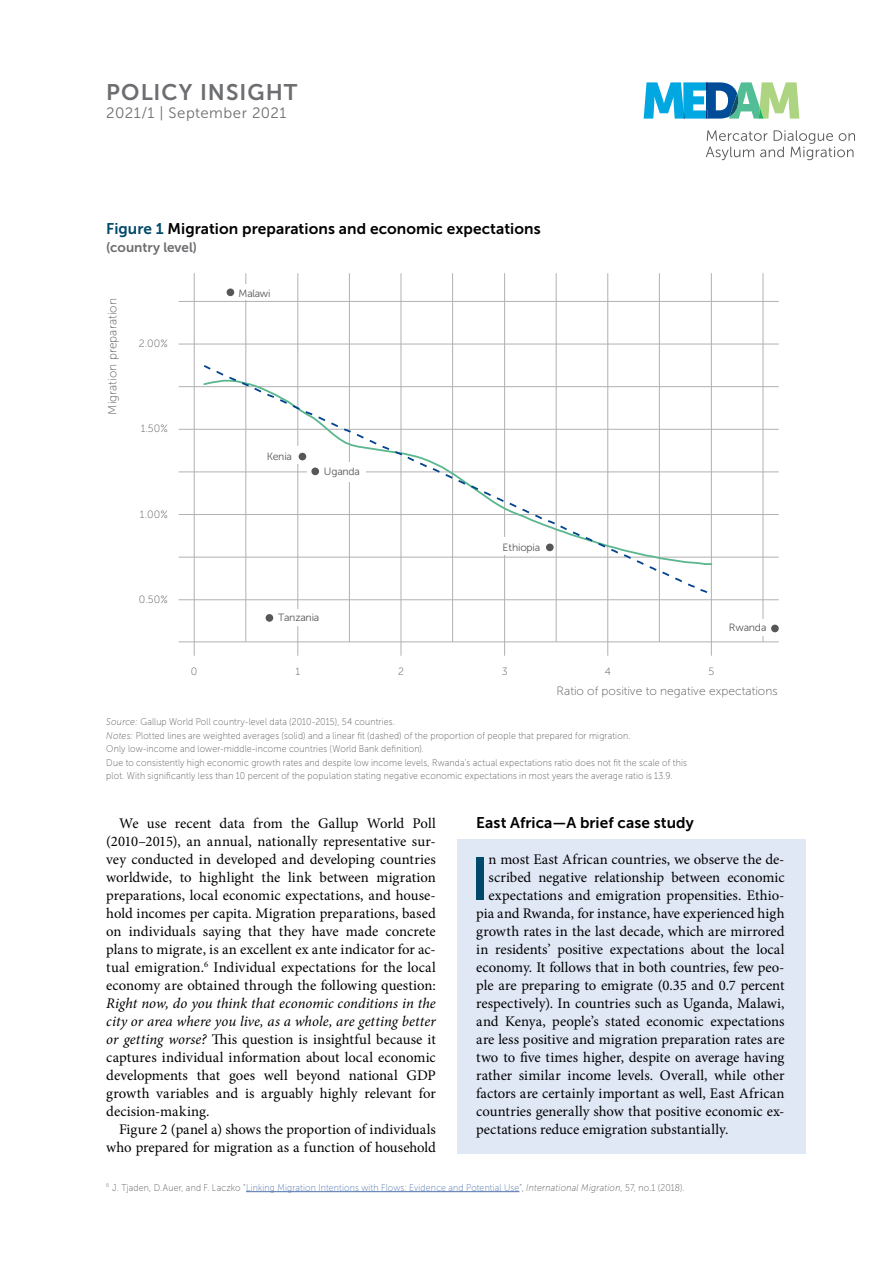
<style>
.page{position:relative;width:893px;height:1263px;background:#fff}
.page>*{position:absolute;margin:0;border:0;box-sizing:border-box;transform-origin:0 0}
.t1{font:600 60px "Museo Sans";color:#00496b}
.t2{font:600 22.5px "Museo Sans";letter-spacing:.045em;color:#6d6e71}
.t3{font:600 15.45px "Museo Sans";letter-spacing:.005em;color:#000}
.t4{font:15px "Museo Sans";letter-spacing:.035em;color:#6d6e71}
.t5{font:14.7px/18px "Minion Pro";color:#000;text-align:justify}
.t6{font:600 13.5px "Museo Sans";letter-spacing:-.005em;color:#6d6e71}
.t7{font:300 12px "Museo Sans";letter-spacing:.005em;color:#575756}
.t8{font:10.5px "Museo Sans";letter-spacing:-.015em;color:#575756}
.t9{font:300 10.5px "Museo Sans";letter-spacing:.005em;color:#575756}
.t10{font:300 9.75px/13.5px "Museo Sans";letter-spacing:.02em;color:#58595b;scale:.9 1}
.t11{font:300 9.75px "Museo Sans";letter-spacing:.02em;color:#4f73ad;scale:.9 1}
.s1{color:#00496b}
.s2{font-style:italic}
.s3{color:#58595b}
.s4{font-style:italic;color:#58595b}
</style>
<div class="page">
<svg style="left:706px;top:130px;width:149px;height:30px"></svg>
<svg style="left:644px;top:82px;width:155px;height:37px"></svg>
<div style="left:457px;top:839px;width:349px;height:314px;background:#e0e8f6"></div>
<hr style="left:245px;top:273px;width:1px;height:369px;background:#b1b1b1">
<hr style="left:349px;top:273px;width:1px;height:369px;background:#b1b1b1">
<hr style="left:452px;top:273px;width:1px;height:369px;background:#b1b1b1">
<hr style="left:556px;top:273px;width:1px;height:369px;background:#b1b1b1">
<hr style="left:659px;top:273px;width:1px;height:369px;background:#b1b1b1">
<hr style="left:194px;top:273px;width:1px;height:369px;background:#b1b1b1">
<hr style="left:297px;top:273px;width:1px;height:369px;background:#b1b1b1">
<hr style="left:401px;top:273px;width:1px;height:369px;background:#b1b1b1">
<hr style="left:504px;top:273px;width:1px;height:369px;background:#b1b1b1">
<hr style="left:607px;top:273px;width:1px;height:369px;background:#b1b1b1">
<hr style="left:711px;top:273px;width:1px;height:369px;background:#b1b1b1">
<hr style="left:763px;top:273px;width:1px;height:369px;background:#b1b1b1">
<hr style="left:179px;top:641px;width:600px;height:1px;background:#b1b1b1">
<hr style="left:179px;top:557px;width:600px;height:1px;background:#b1b1b1">
<hr style="left:179px;top:472px;width:600px;height:1px;background:#b1b1b1">
<hr style="left:179px;top:386px;width:600px;height:1px;background:#b1b1b1">
<hr style="left:179px;top:301px;width:600px;height:1px;background:#b1b1b1">
<hr style="left:179px;top:599px;width:600px;height:1px;background:#b1b1b1">
<hr style="left:179px;top:514px;width:600px;height:1px;background:#b1b1b1">
<hr style="left:179px;top:429px;width:600px;height:1px;background:#b1b1b1">
<hr style="left:179px;top:344px;width:600px;height:1px;background:#b1b1b1">
<svg style="left:194px;top:642px;width:1px;height:14px"></svg>
<svg style="left:297px;top:642px;width:1px;height:14px"></svg>
<svg style="left:401px;top:642px;width:1px;height:14px"></svg>
<svg style="left:504px;top:642px;width:1px;height:14px"></svg>
<svg style="left:607px;top:642px;width:1px;height:14px"></svg>
<svg style="left:711px;top:642px;width:1px;height:14px"></svg>
<svg style="left:202px;top:379px;width:511px;height:187px"></svg>
<svg style="left:202px;top:363px;width:380px;height:175px"></svg>
<svg style="left:583px;top:535px;width:126px;height:60px"></svg>
<div style="left:236px;top:285px;width:45px;height:15px;background:#fff"></div>
<div style="left:265px;top:446px;width:42px;height:18px;background:#fff"></div>
<div style="left:307px;top:462px;width:59px;height:19px;background:#fff"></div>
<div style="left:503px;top:537px;width:44px;height:18px;background:#fff"></div>
<div style="left:276px;top:609px;width:52px;height:17px;background:#fff"></div>
<div style="left:724px;top:619px;width:45px;height:17px;background:#fff"></div>
<div style="left:227px;top:288px;width:7px;height:8px;background:#575756;border-radius:50%"></div>
<div style="left:299px;top:453px;width:7px;height:7px;background:#575756;border-radius:50%"></div>
<div style="left:311px;top:468px;width:8px;height:7px;background:#575756;border-radius:50%"></div>
<div style="left:266px;top:614px;width:7px;height:8px;background:#575756;border-radius:50%"></div>
<div style="left:546px;top:543px;width:8px;height:8px;background:#575756;border-radius:50%"></div>
<div style="left:771px;top:625px;width:8px;height:7px;background:#575756;border-radius:50%"></div>
<hr style="left:246px;top:1191px;width:273px;height:1px;background:#4f73ad">
<h2 class="t2" style="left:106px;top:80px;width:193px">POLICY INSIGHT</h2>
<p class="t4" style="left:106px;top:105px;width:182px">2021/1 | September 2021</p>
<p class="t3" style="left:106px;top:220px;width:436px"><span class="s1">Figure 1</span> Migration preparations and economic expectations</p>
<p class="t6" style="left:106px;top:240px;width:92px">(country level)</p>
<p class="t7" style="left:106px;top:415px;width:118px;rotate:-90deg">Migration preparation</p>
<p class="t9" style="left:139px;top:338px;width:31px">2.00%</p>
<p class="t9" style="left:141px;top:423px;width:29px">1.50%</p>
<p class="t9" style="left:140px;top:508px;width:29px">1.00%</p>
<p class="t9" style="left:139px;top:594px;width:31px">0.50%</p>
<p class="t8" style="left:238px;top:287px;width:34px">Malawi</p>
<p class="t8" style="left:267px;top:450px;width:27px">Kenia</p>
<p class="t8" style="left:324px;top:466px;width:38px">Uganda</p>
<p class="t8" style="left:503px;top:541px;width:39px">Ethiopia</p>
<p class="t8" style="left:278px;top:612px;width:43px">Tanzania</p>
<p class="t9" style="left:191px;top:666px;width:8px">0</p>
<p class="t9" style="left:295px;top:666px;width:6px">1</p>
<p class="t9" style="left:398px;top:666px;width:7px">2</p>
<p class="t9" style="left:502px;top:666px;width:7px">3</p>
<p class="t9" style="left:605px;top:666px;width:8px">4</p>
<p class="t9" style="left:708px;top:666px;width:7px">5</p>
<p class="t8" style="left:729px;top:622px;width:39px">Rwanda</p>
<p class="t7" style="left:557px;top:684px;width:223px">Ratio of positive to negative expectations</p>
<p class="t10" style="left:106px;top:715px;width:647px"><span class="s2">Source:</span> Gallup World Poll country-level data (2010-2015), 54 countries.<br><span class="s2">Notes:</span> Plotted lines are weighted averages (solid) and a linear fit (dashed) of the proportion of people that prepared for migration.<br>Only low-income and lower-middle-income countries (World Bank definition).<br>Due to consistently high economic growth rates and despite low income levels, Rwanda’s actual expectations ratio does not fit the scale of this plot. With significantly less than 10 percent of the population stating negative economic expectations in most years the average ratio is 13.9.</p>
<p class="t5" style="left:106px;top:814px;width:331px;text-indent:13px">We use recent data from the Gallup World Poll (2010–2015), an annual, nationally representative sur&shy;vey conducted in developed and developing countries worldwide, to highlight the link between migration preparations, local economic expectations, and house&shy;hold incomes per capita. Migration preparations, based on individuals saying that they have made concrete plans to migrate, is an excellent ex ante indicator for ac&shy;tual emigration.<sup>6</sup> Individual expectations for the local economy are obtained through the following question:</p>
<p class="t5" style="left:106px;top:994px;width:331px"><span class="s2">Right now, do you think that economic conditions in the city or area where you live, as a whole, are getting better or getting worse?</span> This question is insightful because it captures individual information about local economic developments that goes well beyond national GDP growth variables and is arguably highly relevant for decision-making.</p>
<p class="t5" style="left:106px;top:1120px;width:331px;text-align:right">Figure 2 (panel a) shows the proportion of individuals who prepared for migration as a function of household</p>
<p class="t3" style="left:476px;top:814px;width:219px">East Africa—A brief case study</p>
<h1 class="t1" style="left:471px;top:846px;width:20px">I</h1>
<p class="t5" style="left:489px;top:850px;width:297px">n most East African countries, we observe the de-</p>
<p class="t5" style="left:489px;top:868px;width:297px">scribed negative relationship between economic</p>
<p class="t5" style="left:489px;top:886px;width:297px">expectations and emigration propensities. Ethio-</p>
<p class="t5" style="left:476px;top:904px;width:310px">pia and Rwanda, for instance, have experienced high</p>
<p class="t5" style="left:476px;top:922px;width:310px">growth rates in the last decade, which are mirrored</p>
<p class="t5" style="left:476px;top:940px;width:310px">in residents’ positive expectations about the local</p>
<p class="t5" style="left:476px;top:958px;width:310px">economy. It follows that in both countries, few peo-</p>
<p class="t5" style="left:476px;top:976px;width:310px">ple are preparing to emigrate (0.35 and 0.7 percent</p>
<p class="t5" style="left:476px;top:994px;width:310px">respectively). In countries such as Uganda, Malawi,</p>
<p class="t5" style="left:476px;top:1012px;width:310px">and Kenya, people’s stated economic expectations</p>
<p class="t5" style="left:476px;top:1030px;width:310px">are less positive and migration preparation rates are</p>
<p class="t5" style="left:476px;top:1048px;width:310px">two to five times higher, despite on average having</p>
<p class="t5" style="left:476px;top:1066px;width:310px">rather similar income levels. Overall, while other</p>
<p class="t5" style="left:476px;top:1084px;width:310px">factors are certainly important as well, East African</p>
<p class="t5" style="left:476px;top:1102px;width:310px">countries generally show that positive economic ex-</p>
<p class="t5" style="left:476px;top:1120px;width:254px">pectations reduce emigration substantially.</p>
<p class="t11" style="left:106px;top:1182px;width:644px"><sup>6</sup> <span class="s3">J. Tjaden, D.Auer, and F. Laczko “</span>Linking Migration Intentions with Flows: Evidence and Potential Use<span class="s3">”,</span> <span class="s4">International Migration</span><span class="s3">, 57, no.1 (2018).</span></p>
</div>
